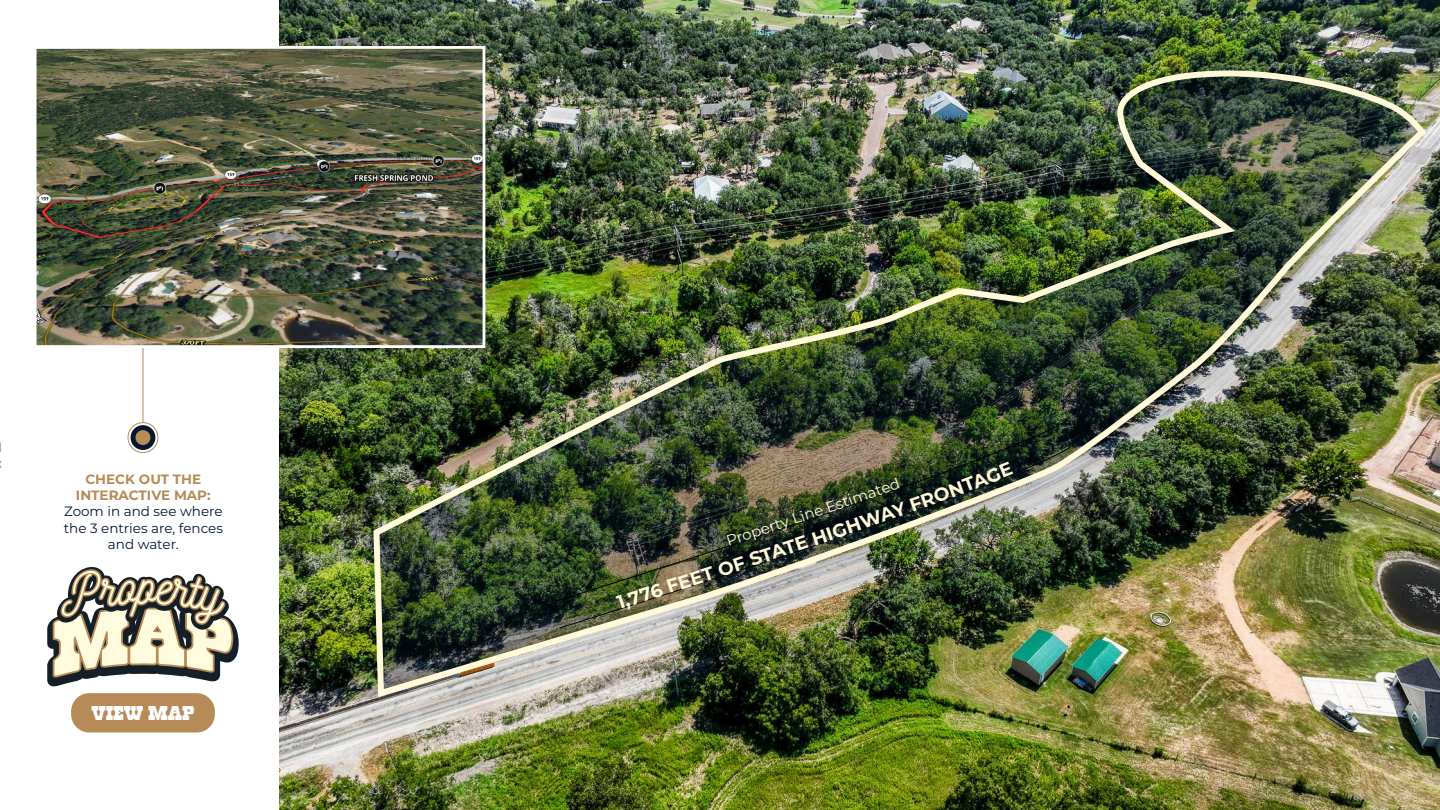
<style>
.page{position:relative;width:1440px;height:810px;background:#fff}
.page>*{position:absolute;margin:0;border:0;box-sizing:border-box;transform-origin:0 0}
.t1{font:19.8px "Roadway";color:#fff}
.t2{font:700 18.75px "Montserrat";color:#fff9d9}
.t3{font:15px "Montserrat";color:#fff9d9}
.t4{font:13.5px/16.2px "Montserrat";color:#051830;text-align:center}
.t5{font:700 13.5px/16.2px "Montserrat";color:#b68b57;text-align:center}
</style>
<div class="page">
<img style="left:279px;top:0;width:1161px;height:810px">
<img style="left:38px;top:50px;width:443px;height:294px">
<div style="left:34px;top:46px;width:451px;height:302px;border:3px solid #fff"></div>
<hr style="left:143px;top:348px;width:1px;height:74px;background:#b68b57">
<div style="left:128px;top:422px;width:30px;height:31px;border:1px solid #b68b57;border-radius:50%"></div>
<div style="left:131px;top:425px;width:24px;height:25px;background:#051830;border-radius:50%"></div>
<div style="left:136px;top:430px;width:14px;height:15px;background:#b68b57;border-radius:50%"></div>
<div style="left:71px;top:693px;width:144px;height:39px;background:#b68b57;border-radius:18px"></div>
<svg style="left:47px;top:567px;width:192px;height:119px"></svg>
<img style="left:370px;top:68px;width:1058px;height:631px">
<img style="left:559px;top:445px;width:513px;height:184px">
<img style="left:556px;top:419px;width:513px;height:183px">
<svg style="left:961px;top:462px;width:52px;height:30px;background:#212d27"></svg>
<p class="t5" style="left:-1px;top:454px;width:5px">:</p>
<p class="t5" style="left:76px;top:470px;width:136px">CHECK OUT THE<br>INTERACTIVE MAP:</p>
<p class="t4" style="left:64px;top:503px;width:161px">Zoom in and see where the 3 entries are, fences and water.</p>
<h1 class="t1" style="left:91px;top:701px;width:105px">VIEW MAP</h1>
<p class="t3" style="left:789px;top:510px;width:115px;rotate:-19deg">Line Estimated</p>
<h2 class="t2" style="left:905px;top:493px;width:58px;rotate:-20deg">FRON</h2>
<h2 class="t2" style="left:791px;top:532px;width:118px;rotate:-19deg">E HIGHWAY</h2>
<p class="t3" style="left:724px;top:531px;width:67px;rotate:-18deg">Property</p>
<h2 class="t2" style="left:613px;top:590px;width:189px;rotate:-18deg">1,776 FEET OF STAT</h2>
</div>
